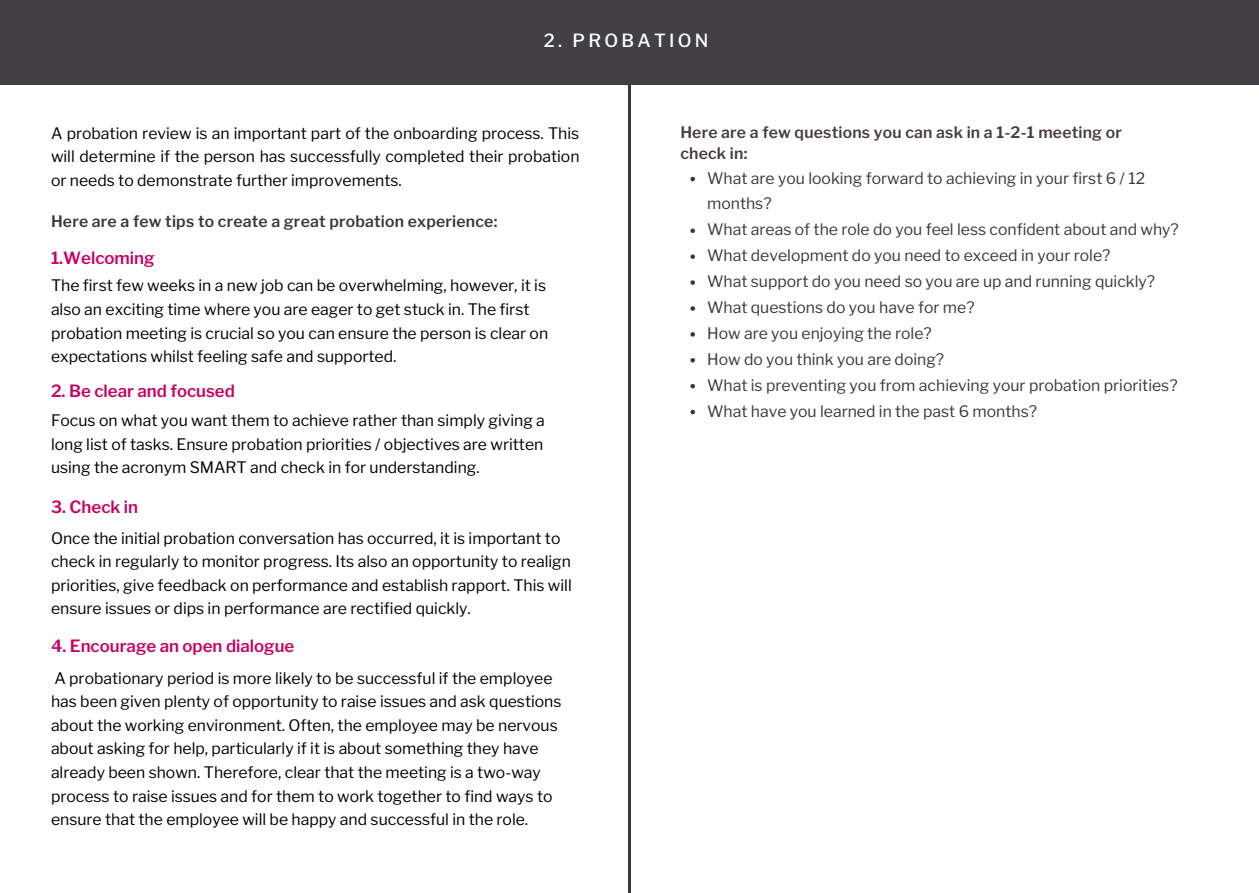
<style>
.page{position:relative;width:1259px;height:893px;background:#fff}
.page>*{position:absolute;margin:0;border:0;box-sizing:border-box;transform-origin:0 0}
.t1{font:500 18px "Libre Franklin";letter-spacing:.18em;color:#fff}
.t2{font:600 16.8px "Libre Franklin";color:#c90062}
.t3{font:15.75px/23.5px "Libre Franklin";color:#000}
.t4{font:15.75px/25.8px "Libre Franklin";color:#3c3834}
.t5{font:600 15.75px/21.3px "Libre Franklin";letter-spacing:.015em;color:#463a41}
.t6{font:600 15.75px "Libre Franklin";letter-spacing:.015em;color:#3c3834}
</style>
<div class="page">
<div style="left:0;top:0;width:1258px;height:85px;background:#424044"></div>
<hr style="left:628px;top:85px;width:2px;height:807px;background:#3e363f">
<svg style="left:690px;top:177px;width:5px;height:4px"></svg>
<svg style="left:690px;top:228px;width:5px;height:5px"></svg>
<svg style="left:690px;top:254px;width:5px;height:5px"></svg>
<svg style="left:690px;top:280px;width:5px;height:5px"></svg>
<svg style="left:690px;top:306px;width:5px;height:4px"></svg>
<svg style="left:690px;top:332px;width:5px;height:4px"></svg>
<svg style="left:690px;top:358px;width:5px;height:4px"></svg>
<svg style="left:690px;top:384px;width:5px;height:4px"></svg>
<svg style="left:690px;top:409px;width:5px;height:5px"></svg>
<p class="t1" style="left:544px;top:30px;width:166px">2. PROBATION</p>
<p class="t3" style="left:51px;top:121px;width:530px;text-align:justify">A probation review is an important part of the onboarding process. This will determine if the person has successfully completed their probation or needs to demonstrate further improvements.</p>
<p class="t6" style="left:51px;top:211px;width:448px">Here are a few tips to create a great probation experience:</p>
<p class="t2" style="left:51px;top:247px;width:105px">1.Welcoming</p>
<p class="t3" style="left:51px;top:274px;width:499px">The first few weeks in a new job can be overwhelming, however, it is also an exciting time where you are eager to get stuck in. The first probation meeting is crucial so you can ensure the person is clear on expectations whilst feeling safe and supported.</p>
<p class="t2" style="left:51px;top:381px;width:185px">2. Be clear and focused</p>
<p class="t3" style="left:51px;top:408px;width:495px;text-align:justify">Focus on what you want them to achieve rather than simply giving a long list of tasks. Ensure probation priorities / objectives are written using the acronym SMART and check in for understanding.</p>
<p class="t2" style="left:51px;top:496px;width:89px">3. Check in</p>
<p class="t3" style="left:51px;top:526px;width:522px">Once the initial probation conversation has occurred, it is important to check in regularly to monitor progress. Its also an opportunity to realign priorities, give feedback on performance and establish rapport. This will ensure issues or dips in performance are rectified quickly.</p>
<p class="t2" style="left:51px;top:635px;width:245px">4. Encourage an open dialogue</p>
<p class="t3" style="left:51px;top:665px;width:512px">A probationary period is more likely to be successful if the employee has been given plenty of opportunity to raise issues and ask questions about the working environment. Often, the employee may be nervous about asking for help, particularly if it is about something they have already been shown. Therefore, clear that the meeting is a two-way process to raise issues and for them to work together to find ways to ensure that the employee will be happy and successful in the role.</p>
<p class="t5" style="left:680px;top:121px;width:443px">Here are a few questions you can ask in a 1-2-1 meeting or check in:</p>
<p class="t4" style="left:707px;top:165px;width:473px">What are you looking forward to achieving in your first 6 / 12 months?<br>What areas of the role do you feel less confident about and why?<br>What development do you need to exceed in your role?<br>What support do you need so you are up and running quickly?<br>What questions do you have for me?<br>How are you enjoying the role?<br>How do you think you are doing?<br>What is preventing you from achieving your probation priorities?<br>What have you learned in the past 6 months?</p>
</div>
